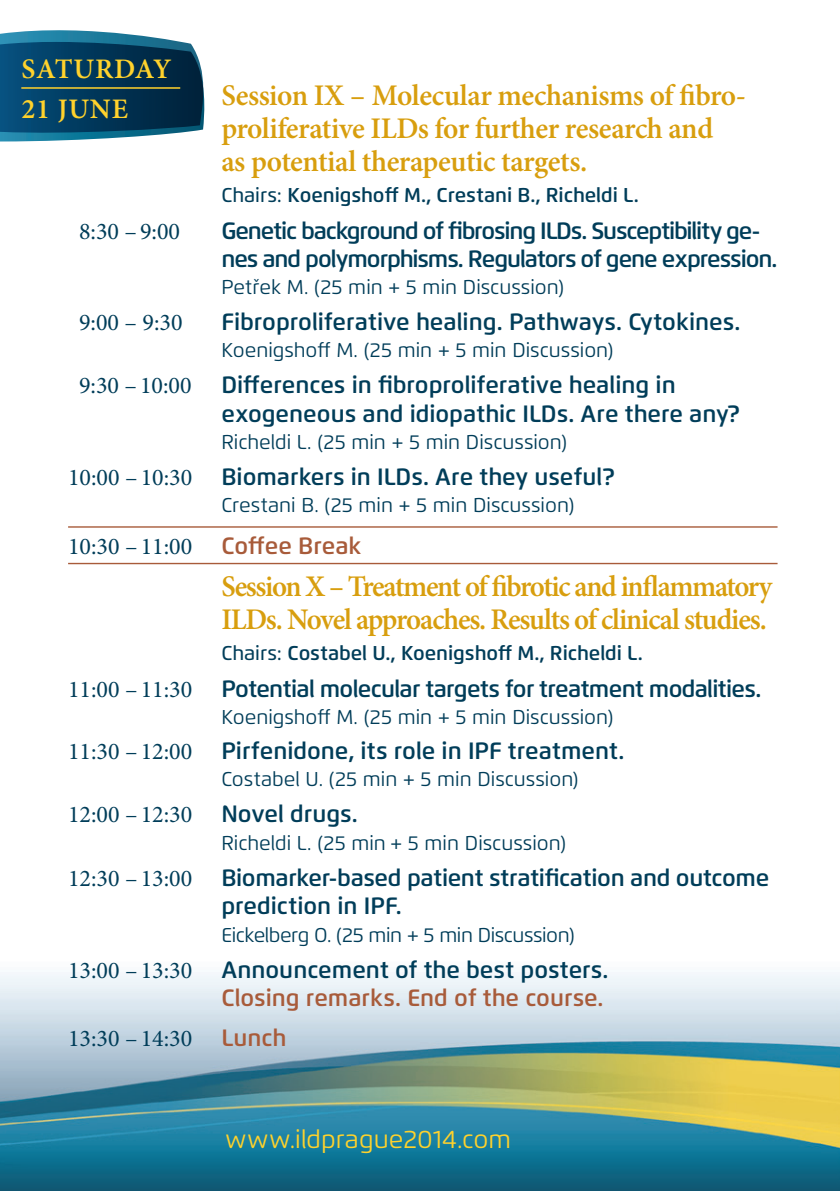
<style>
.page{position:relative;width:840px;height:1191px;background:#fff}
.page>*{position:absolute;margin:0;border:0;box-sizing:border-box;transform-origin:0 0}
._1_Titul_Session{font:600 30px/33px "Minion Pro";letter-spacing:-.025em;color:#d89e0e}
._1_Titul_Session-2{font:600 30px/33px "Minion Pro";letter-spacing:-.045em;color:#d89e0e}
.t1{font:600 28.2px "Minion Pro";letter-spacing:.03em;color:#ffd22c}
.t2{font:25.2px "Flexo";color:#ffd22c}
._1_Čas{font:24px "Minion Pro";color:#003d59}
._1_Čas-2{font:600 23.6px/28.4px "Flexo";letter-spacing:-.01em;color:#003d59}
._1_Čas-3{font:600 23.6px/28.4px "Flexo";letter-spacing:-.045em;color:#003d59}
._1_Čas-4{font:600 23.6px/28.4px "Flexo";color:#a85b3a;text-align:right}
._1_Čas-5{font:600 23.6px "Flexo";letter-spacing:-.03em;color:#003d59}
._1_Jména{font:20px "Flexo";color:#003d59}
._1_Chairs_-_Jména_Bo{font:600 20px "Flexo";color:#003d59}
._1_Čas-6{font:20px "Flexo";letter-spacing:-.01em;color:#003d59}
.s1{font-weight:500}
.s2{font-family:"Minion Pro";font-weight:400;font-size:24px}
.s3{font-family:"Flexo";font-weight:600;font-size:23.6px;color:#a85b3a}
.s4{font-family:"Flexo";font-weight:600;font-size:23.6px}
.s5{font-family:"Minion Pro";font-weight:400;font-size:24px;color:#003d59}
.s6{color:#003d59}
</style>
<div class="page">
<img style="left:0;top:141px;width:839px;height:1050px">
<svg style="left:0;top:30px;width:205px;height:111px;background:#1a5272"></svg>
<hr style="left:21px;top:87px;width:159px;height:2px;background:#ffd22c">
<hr style="left:68px;top:526px;width:709px;height:1px;background:#a85b3a">
<hr style="left:68px;top:563px;width:709px;height:1px;background:#a85b3a">
<p class="t1" style="left:21px;top:50px;width:151px">SATURDAY</p>
<p class="t1" style="left:21px;top:89px;width:108px">21 JUNE</p>
<p class="_1_Titul_Session" style="left:221px;top:79px;width:525px">Session IX – Molecular mechanisms of fibro&shy;proliferative ILDs for further research and<br>as potential therapeutic targets.</p>
<p class="_1_Chairs_-_Jména_Bo" style="left:221px;top:183px;width:418px"><span class="s1">Chairs:</span> Koenigshoff M., Crestani B., Richeldi L.</p>
<p class="_1_Čas" style="left:79px;top:215px;width:102px">8:30 –9:00</p>
<p class="_1_Čas-3" style="left:221px;top:216px;width:557px">Genetic background of fibrosing ILDs. Susceptibility ge&shy;nes and polymorphisms. Regulators of gene expression.</p>
<p class="_1_Jména" style="left:221px;top:275px;width:344px">Petřek M. (25 min + 5 min Discussion)</p>
<p class="_1_Čas" style="left:79px;top:306px;width:105px">9:00 – 9:30</p>
<p class="_1_Čas-2" style="left:221px;top:307px;width:520px">Fibroproliferative healing. Pathways. Cytokines.</p>
<p class="_1_Jména" style="left:221px;top:338px;width:393px">Koenigshoff M. (25 min + 5 min Discussion)</p>
<p class="_1_Čas-2" style="left:221px;top:371px;width:519px;text-indent:-142px"><span class="s2">9:30 –10:00</span> Differences in fibroproliferative healing in exogeneous and idiopathic ILDs. Are there any?</p>
<p class="_1_Jména" style="left:221px;top:429px;width:347px">Richeldi L. (25 min + 5 min Discussion)</p>
<p class="_1_Čas-2" style="left:68px;top:462px;width:548px"><span class="s2">10:00 –10:30</span> Biomarkers in ILDs. Are they useful?</p>
<p class="_1_Jména" style="left:221px;top:493px;width:354px">Crestani B. (25 min + 5 min Discussion)</p>
<p class="_1_Čas" style="left:68px;top:530px;width:294px">10:30 –11:00 <span class="s3">Coffee Break</span></p>
<p class="_1_Titul_Session-2" style="left:221px;top:570px;width:552px">Session X – Treatment of fibrotic and inflammatory<br>ILDs. Novel approaches. Results of clinical studies.</p>
<p class="_1_Chairs_-_Jména_Bo" style="left:221px;top:641px;width:423px"><span class="s1">Chairs:</span> Costabel U., Koenigshoff M., Richeldi L.</p>
<p class="_1_Čas-5" style="left:68px;top:674px;width:694px"><span class="s2">11:00 –11:30</span> Potential molecular targets for treatment modalities.</p>
<p class="_1_Jména" style="left:221px;top:704px;width:393px">Koenigshoff M. (25 min + 5 min Discussion)</p>
<p class="_1_Čas-2" style="left:68px;top:736px;width:557px"><span class="s2">11:30 –12:00</span> Pirfenidone, its role in IPF treatment.</p>
<p class="_1_Jména" style="left:221px;top:767px;width:358px">Costabel U. (25 min + 5 min Discussion)</p>
<p class="_1_Čas" style="left:68px;top:798px;width:291px">12:00 –12:30 <span class="s4">Novel drugs.</span></p>
<p class="_1_Čas-6" style="left:221px;top:831px;width:346px">Richeldi L. (25 min + 5 min Discussion)</p>
<p class="_1_Čas-2" style="left:221px;top:863px;width:549px;text-indent:-153px"><span class="s2">12:30 –13:00</span> Biomarker-based patient stratification and outcome prediction in IPF.</p>
<p class="_1_Čas-6" style="left:221px;top:923px;width:354px">Eickelberg O. (25 min + 5 min Discussion)</p>
<p class="_1_Čas-4" style="left:68px;top:955px;width:541px"><span class="s5">13:00 –13:30</span> <span class="s6">Announcement of the best posters.<br></span>Closing remarks. End of the course.</p>
<p class="_1_Čas" style="left:68px;top:1022px;width:219px">13:30 –14:30 <span class="s3">Lunch</span></p>
<p class="t2" style="left:225px;top:1124px;width:287px">www.ildprague2014.com</p>
</div>
